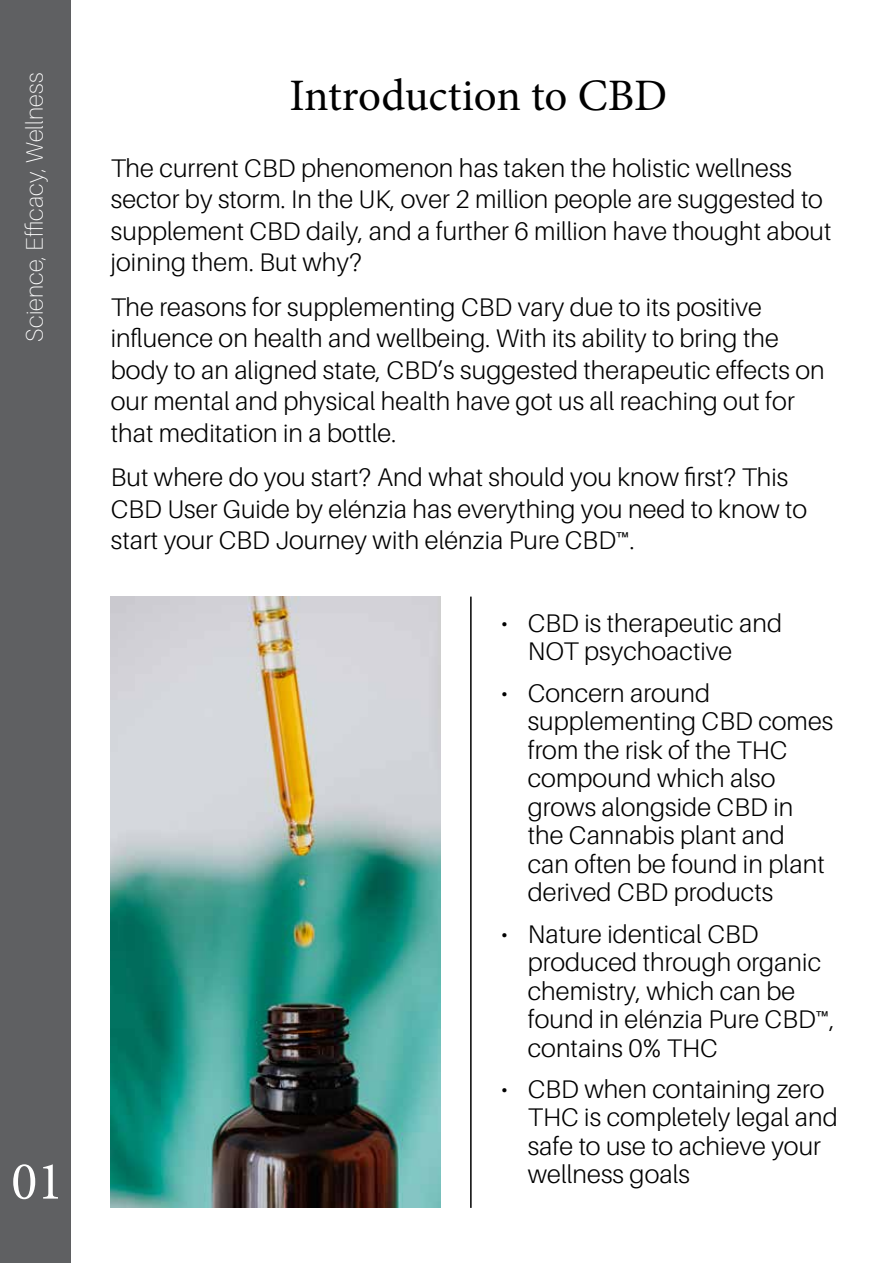
<style>
.page{position:relative;width:893px;height:1263px;background:#fff}
.page>*{position:absolute;margin:0;border:0;box-sizing:border-box;transform-origin:0 0}
.t1{font:54px "Minion Pro";color:#fff}
.t2{font:45px "Minion Pro";color:#000}
.t3{font:300 25.5px/28.5px "Aileron";letter-spacing:.005em;color:#000}
.t4{font:100 24px "Aileron";letter-spacing:.005em;color:#fff}
</style>
<div class="page">
<hr style="left:470px;top:597px;width:2px;height:611px;background:#000">
<img style="left:111px;top:597px;width:329px;height:611px">
<div style="left:0;top:0;width:70px;height:1263px;background:#5f6062"></div>
<p class="t4" style="left:21px;top:342px;width:270px;rotate:-90deg">Science, Efficacy, Wellness</p>
<h1 class="t1" style="left:11px;top:1145px;width:53px">01</h1>
<h2 class="t2" style="left:290px;top:65px;width:379px">Introduction to CBD</h2>
<p class="t3" style="left:111px;top:153px;width:722px;line-height:31.5px">The current CBD phenomenon has taken the holistic wellness sector by storm. In the UK, over 2 million people are suggested to supplement CBD daily, and a further 6 million have thought about joining them. But why?</p>
<p class="t3" style="left:111px;top:291px;width:715px;line-height:31.5px">The reasons for supplementing CBD vary due to its positive influence on health and wellbeing. With its ability to bring the body to an aligned state, CBD’s suggested therapeutic effects on our mental and physical health have got us all reaching out for that meditation in a bottle.</p>
<p class="t3" style="left:111px;top:462px;width:698px;line-height:31.5px">But where do you start? And what should you know first? This<br>CBD User Guide by elénzia has everything you need to know to start your CBD Journey with elénzia Pure CBD™.</p>
<p class="t3" style="left:528px;top:609px;width:256px;text-indent:-27px">• CBD is therapeutic and<br>NOT psychoactive</p>
<p class="t3" style="left:528px;top:679px;width:307px;text-indent:-27px">• Concern around supplementing CBD comes from the risk of the THC compound which also grows alongside CBD in the Cannabis plant and<br>can often be found in plant derived CBD products</p>
<p class="t3" style="left:528px;top:920px;width:308px;text-indent:-27px">• Nature identical CBD produced through organic chemistry, which can be found in elénzia Pure CBD™, contains 0% THC</p>
<p class="t3" style="left:528px;top:1075px;width:312px;text-indent:-27px">• CBD when containing zero<br>THC is completely legal and safe to use to achieve your wellness goals</p>
</div>
